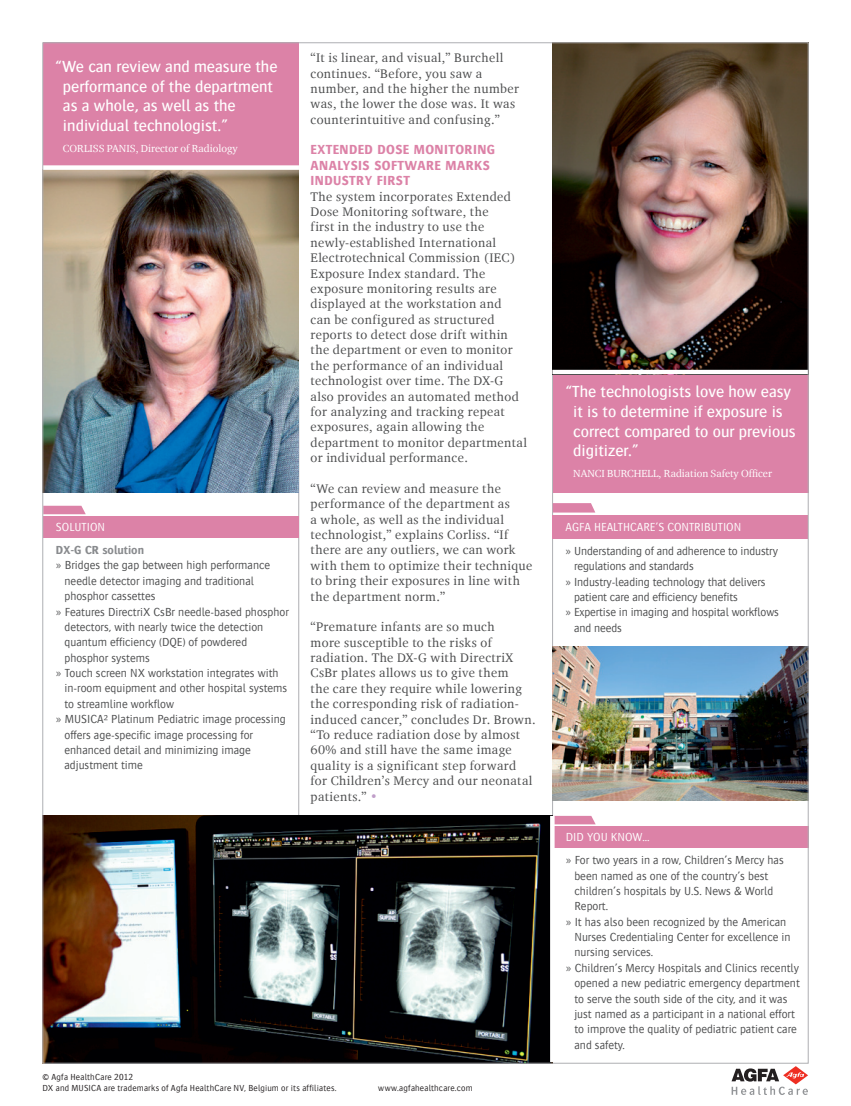
<style>
.page{position:relative;width:851px;height:1106px;background:#fff}
.page>*{position:absolute;margin:0;border:0;box-sizing:border-box;transform-origin:0 0}
.t1{font:500 16.5px/19.8px "Bosis For Agfa";color:#fff}
.t2{font:700 13.5px/15.5px "Bosis For Agfa";letter-spacing:.03em;color:#dc82a7}
.t3{font:12.75px/15.5px "Charter ITC For Agfa";letter-spacing:.03em;color:#4b4c4d}
.t4{font:300 12px "Bosis For Agfa";color:#4b4c4d}
.t5{font:300 12px "Bosis For Agfa";color:#fff}
.t6{font:700 12px "Bosis For Agfa";color:#898b8e}
.t7{font:10.5px "Charter ITC For Agfa";color:#fff}
.t8{font:300 9px/10.5px "Bosis For Agfa";letter-spacing:.02em;color:#231f20}
.s1{color:#c09ec9}
</style>
<div class="page">
<hr style="left:298px;top:370px;width:1px;height:446px;background:#aeafb3">
<hr style="left:552px;top:370px;width:1px;height:446px;background:#aeafb3">
<svg style="left:552px;top:503px;width:43px;height:9px"></svg>
<div style="left:552px;top:515px;width:256px;height:23px;background:#dc82a7"></div>
<svg style="left:45px;top:506px;width:41px;height:8px"></svg>
<div style="left:43px;top:516px;width:255px;height:21px;background:#dc82a7"></div>
<svg style="left:554px;top:816px;width:41px;height:8px"></svg>
<div style="left:553px;top:826px;width:255px;height:21px;background:#dc82a7"></div>
<div style="left:43px;top:43px;width:255px;height:127px;background:#dc82a7"></div>
<div style="left:552px;top:370px;width:256px;height:123px;background:#dc82a7"></div>
<img style="left:45px;top:816px;width:505px;height:245px">
<img style="left:552px;top:646px;width:254px;height:154px">
<img style="left:45px;top:170px;width:253px;height:323px">
<img style="left:552px;top:45px;width:254px;height:325px">
<hr style="left:552px;top:370px;width:256px;height:4px;background:#fff">
<svg style="left:550px;top:816px;width:4px;height:245px"></svg>
<div style="left:43px;top:165px;width:256px;height:5px;background:#fff"></div>
<svg style="left:731px;top:1066px;width:77px;height:29px"></svg>
<p class="t1" style="left:63px;top:56px;width:216px;text-indent:-8px">“We can review and measure the performance of the department as a whole, as well as the individual technologist.”</p>
<p class="t7" style="left:63px;top:142px;width:176px">Corliss Panis , Director of Radiology</p>
<p class="t5" style="left:56px;top:521px;width:51px">Soluti on</p>
<p class="t6" style="left:56px;top:543px;width:90px">DX-G CR SOLUTION</p>
<p class="t4" style="left:56px;top:559px;width:216px">» Bridges the gap between high performance</p>
<p class="t4" style="left:64px;top:574px;width:191px">needle detector imaging and traditional</p>
<p class="t4" style="left:64px;top:590px;width:92px">phosphor cassettes</p>
<p class="t4" style="left:56px;top:605px;width:234px">» Features DirectriX CsBr needle-based phosphor</p>
<p class="t4" style="left:64px;top:620px;width:200px">detectors, with nearly twice the detection</p>
<p class="t4" style="left:64px;top:636px;width:184px">quantum efficiency (DQE) of powdered</p>
<p class="t4" style="left:64px;top:651px;width:87px">phosphor systems</p>
<p class="t4" style="left:56px;top:667px;width:224px">» Touch screen N X workstation integrates with</p>
<p class="t4" style="left:64px;top:682px;width:224px">in-room equipment and other hospital systems</p>
<p class="t4" style="left:64px;top:697px;width:111px">to streamline workflow</p>
<p class="t4" style="left:56px;top:713px;width:231px">» MUSICA² Platinum Pediatric image processing</p>
<p class="t4" style="left:64px;top:728px;width:190px">offers age-specific image processing for</p>
<p class="t4" style="left:64px;top:743px;width:188px">enhanced detail and minimizing image</p>
<p class="t4" style="left:64px;top:759px;width:80px">adjustment time</p>
<p class="t3" style="left:310px;top:50px;width:210px">“It is linear, and visual,” Burchell continues. “Before, you saw a number, and the higher the number was, the lower the dose was. It was counterintuitive and confusing.”</p>
<p class="t2" style="left:310px;top:142px;width:186px">EXTENDED DOSE MONITORING<br>ANALYSIS SOFTWARE MARKS<br>INDUSTRY FIRST</p>
<p class="t3" style="left:310px;top:188px;width:218px">The system incorporates Extended<br>Dose Monitoring software, the<br>first in the industry to use the newly-established International<br>Electrotechnical Commission (IEC)<br>Exposure Index standard. The exposure monitoring results are displayed at the workstation and<br>can be configured as structured reports to detect dose drift within the department or even to monitor the performance of an individual technologist over time. The DX-G also provides an automated method for analyzing and tracking repeat exposures, again allowing the department to monitor departmental or individual performance.</p>
<p class="t3" style="left:310px;top:480px;width:223px">“We can review and measure the performance of the department as<br>a whole, as well as the individual technologist,” explains Corliss. “If there are any outliers, we can work with them to optimize their technique to bring their exposures in line with the department norm.”</p>
<p class="t3" style="left:310px;top:619px;width:226px">“Premature infants are so much<br>more susceptible to the risks of radiation. The DX-G with DirectriX CsBr plates allows us to give them<br>the care they require while lowering the corresponding risk of radiation&shy;induced cancer,” concludes Dr. Brown. “To reduce radiation dose by almost 60% and still have the same image quality is a significant step forward for Children’s Mercy and our neonatal patients.” <span class="s1">•</span></p>
<p class="t8" style="left:43px;top:1072px;width:295px">© Agfa HealthCare 2012<br>DX and MUSICA are trademarks of Agfa HealthCare NV, Belgium or its affiliates.</p>
<p class="t8" style="left:378px;top:1082px;width:96px">www.agfahealthcare.com</p>
<p class="t1" style="left:573px;top:381px;width:224px;text-indent:-8px">“The technologists love how easy it is to determine if exposure is correct compared to our previous digitizer.”</p>
<p class="t7" style="left:573px;top:467px;width:21px">Nanci</p>
<p class="t7" style="left:607px;top:467px;width:166px">Burchell, Radiation Safety Officer</p>
<p class="t5" style="left:565px;top:520px;width:177px">Agfa Health Care’s contri buti on</p>
<p class="t4" style="left:565px;top:544px;width:214px">» Understanding of and adherence to industry</p>
<p class="t4" style="left:574px;top:560px;width:121px">regulations and standards</p>
<p class="t4" style="left:565px;top:575px;width:201px">» Industry-leading technology that delivers</p>
<p class="t4" style="left:574px;top:590px;width:165px">patient care and efficiency benefits</p>
<p class="t4" style="left:565px;top:606px;width:215px">» Expertise in imaging and hospital workflows</p>
<p class="t4" style="left:574px;top:621px;width:49px">and needs</p>
<p class="t5" style="left:566px;top:831px;width:85px">DID YOU KNOW…</p>
<p class="t4" style="left:566px;top:854px;width:219px">» For two years in a row, Children’s Mercy has</p>
<p class="t4" style="left:574px;top:869px;width:195px">been named as one of the country’s best</p>
<p class="t4" style="left:574px;top:884px;width:200px">children’s hospitals by U.S. News &amp; World</p>
<p class="t4" style="left:574px;top:900px;width:35px">Report.</p>
<p class="t4" style="left:566px;top:915px;width:222px">» It has also been recognized by the American</p>
<p class="t4" style="left:574px;top:930px;width:218px">N urses Credentialing Center for excellence in</p>
<p class="t4" style="left:574px;top:946px;width:80px">nursing services.</p>
<p class="t4" style="left:566px;top:961px;width:235px">» Children’s Mercy Hospitals and Clinics recently</p>
<p class="t4" style="left:574px;top:977px;width:227px">opened a new pediatric emergency department</p>
<p class="t4" style="left:574px;top:992px;width:214px">to serve the south side of the city, and it was</p>
<p class="t4" style="left:574px;top:1007px;width:222px">just named as a participant in a national effort</p>
<p class="t4" style="left:574px;top:1023px;width:224px">to improve the quality of pediatric patient care</p>
<p class="t4" style="left:574px;top:1038px;width:52px">and safety.</p>
</div>
